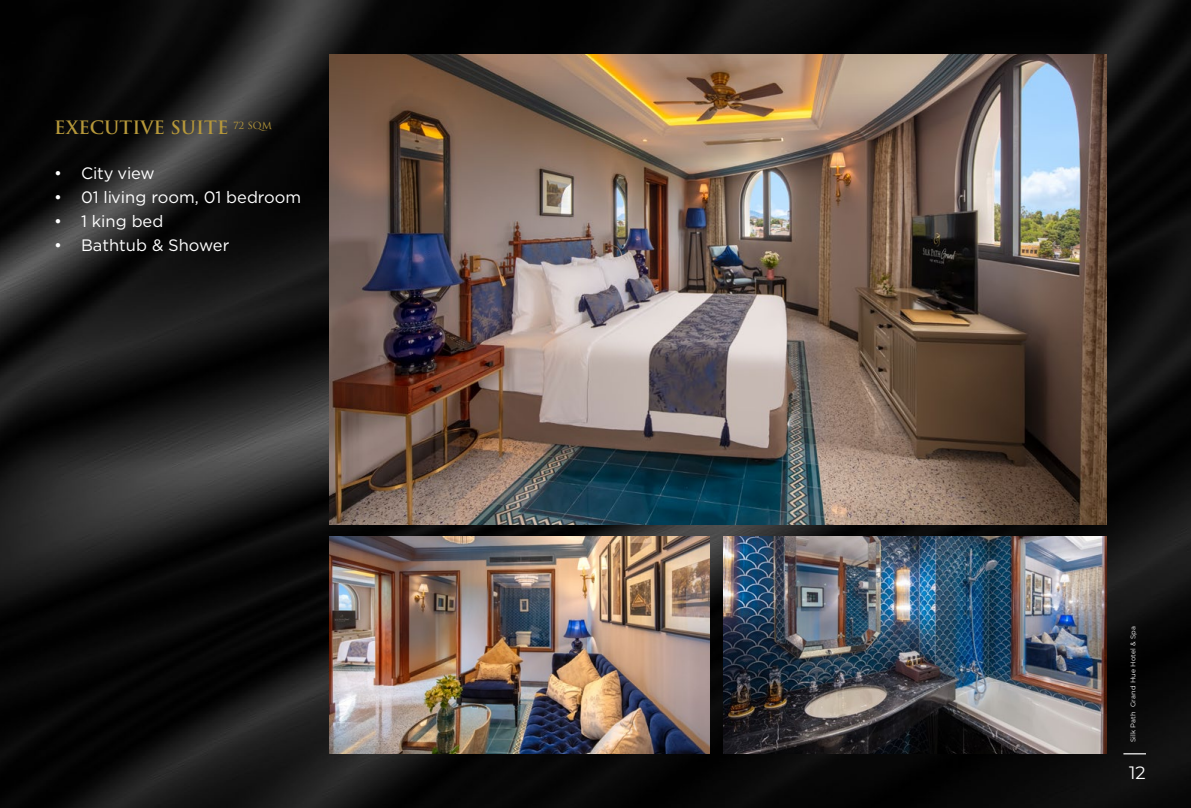
<style>
.page{position:relative;width:1191px;height:808px;background:#fff}
.page>*{position:absolute;margin:0;border:0;box-sizing:border-box;transform-origin:0 0}
.t1{font:700 18px "FS Trajan Pro";color:#b6983a}
.t2{font:17.85px "Montserrat";color:#fff}
.t3{font:16.5px "Gotham";color:#fff}
.t4{font:6.75px "Montserrat";letter-spacing:.025em;color:#fff}
</style>
<div class="page">
<img style="left:0;top:0;width:1191px;height:808px">
<img style="left:329px;top:54px;width:777px;height:470px">
<img style="left:329px;top:536px;width:380px;height:218px">
<img style="left:723px;top:536px;width:383px;height:218px">
<svg style="left:1123px;top:753px;width:23px;height:1px"></svg>
<p class="t1" style="left:54px;top:114px;width:219px">EXECUTIVE SUITE <sup>72</sup> <sup>SQM</sup></p>
<p class="t3" style="left:54px;top:161px;width:102px">• City view</p>
<p class="t3" style="left:54px;top:185px;width:249px">• 01 living room, 01 bedroom</p>
<p class="t3" style="left:54px;top:209px;width:111px">• 1 king bed</p>
<p class="t3" style="left:54px;top:233px;width:177px">• Bathtub &amp; Shower</p>
<p class="t4" style="left:1128px;top:742px;width:118px;rotate:-90deg">Silk Path Grand Hue Hotel &amp; Spa</p>
<p class="t2" style="left:1129px;top:760px;width:18px">12</p>
</div>
